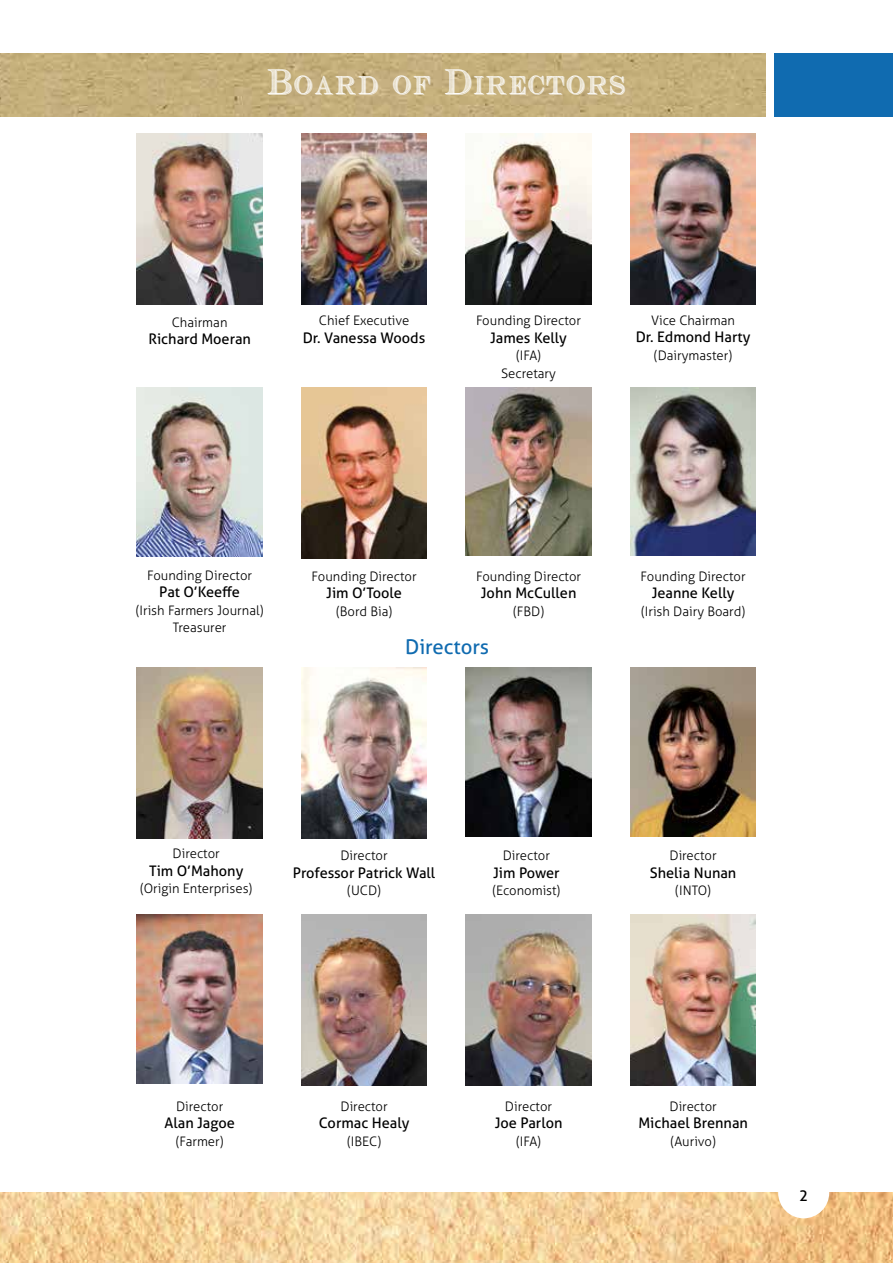
<style>
.page{position:relative;width:893px;height:1263px;background:#fff}
.page>*{position:absolute;margin:0;border:0;box-sizing:border-box;transform-origin:0 0}
.t1{font:25.5px "Cash Currency";letter-spacing:.1em;color:#fff}
.t2{font:20.4px "Aller";color:#106bb0}
.t3{font:15px "Aller";color:#000}
.t4{font:14.55px "Aller";color:#000}
.t5{font:300 13.05px/17.4px "Aller";color:#000;text-align:center}
</style>
<div class="page">
<img style="left:0;top:1193px;width:893px;height:70px">
<img style="left:0;top:53px;width:765px;height:64px">
<div style="left:774px;top:53px;width:119px;height:64px;background:#106bb0"></div>
<img style="left:301px;top:387px;width:126px;height:172px">
<img style="left:301px;top:134px;width:126px;height:170px">
<img style="left:301px;top:667px;width:126px;height:171px">
<img style="left:630px;top:914px;width:126px;height:172px">
<img style="left:466px;top:387px;width:125px;height:169px">
<img style="left:466px;top:134px;width:125px;height:170px">
<img style="left:466px;top:668px;width:125px;height:168px">
<img style="left:630px;top:387px;width:126px;height:169px">
<img style="left:630px;top:134px;width:126px;height:171px">
<img style="left:630px;top:667px;width:126px;height:170px">
<img style="left:137px;top:387px;width:125px;height:169px">
<img style="left:137px;top:914px;width:125px;height:169px">
<img style="left:137px;top:134px;width:125px;height:171px">
<img style="left:137px;top:667px;width:125px;height:171px">
<img style="left:301px;top:914px;width:126px;height:172px">
<img style="left:466px;top:914px;width:125px;height:172px">
<div style="left:778px;top:1167px;width:51px;height:51px;background:#fff;border-radius:50%"></div>
<h1 class="t1" style="left:268px;top:69px;width:359px">Board of Directors</h1>
<p class="t5" style="left:172px;top:313px;width:57px">Chairman</p>
<p class="t4" style="left:148px;top:330px;width:104px">Richard Moeran</p>
<p class="t5" style="left:319px;top:312px;width:92px">Chief Executive</p>
<p class="t4" style="left:303px;top:329px;width:124px">Dr. Vanessa Woods</p>
<p class="t5" style="left:476px;top:312px;width:107px">Founding Director</p>
<p class="t4" style="left:490px;top:329px;width:78px">James Kelly</p>
<p class="t5" style="left:501px;top:347px;width:56px">(IFA)<br>Secretary</p>
<p class="t5" style="left:651px;top:312px;width:85px">Vice Chairman</p>
<p class="t4" style="left:636px;top:328px;width:116px">Dr. Edmond Harty</p>
<p class="t5" style="left:654px;top:347px;width:80px">(Dairymaster)</p>
<p class="t5" style="left:147px;top:566px;width:107px">Founding Director</p>
<p class="t4" style="left:159px;top:583px;width:82px">Pat O’Keeffe</p>
<p class="t5" style="left:136px;top:601px;width:129px">(Irish Farmers Journal)<br>Treasurer</p>
<p class="t5" style="left:312px;top:567px;width:107px">Founding Director</p>
<p class="t4" style="left:326px;top:584px;width:77px">Jim O’Toole</p>
<p class="t5" style="left:336px;top:602px;width:58px">(Bord Bia)</p>
<p class="t5" style="left:476px;top:567px;width:107px">Founding Director</p>
<p class="t4" style="left:481px;top:584px;width:97px">John McCullen</p>
<p class="t5" style="left:513px;top:602px;width:33px">(FBD)</p>
<h2 class="t2" style="left:405px;top:634px;width:86px">Directors</h2>
<p class="t5" style="left:641px;top:567px;width:107px">Founding Director</p>
<p class="t4" style="left:652px;top:584px;width:84px">Jeanne Kelly</p>
<p class="t5" style="left:641px;top:602px;width:106px">(Irish Dairy Board)</p>
<p class="t5" style="left:173px;top:845px;width:49px">Director</p>
<p class="t4" style="left:149px;top:862px;width:96px">Tim O’Mahony</p>
<p class="t5" style="left:140px;top:880px;width:114px">(Origin Enterprises)</p>
<p class="t5" style="left:340px;top:847px;width:49px">Director</p>
<p class="t4" style="left:293px;top:864px;width:144px">Professor Patrick Wall</p>
<p class="t5" style="left:347px;top:882px;width:35px">(UCD)</p>
<p class="t5" style="left:503px;top:847px;width:49px">Director</p>
<p class="t4" style="left:493px;top:864px;width:68px">Jim Power</p>
<p class="t5" style="left:492px;top:882px;width:69px">(Economist)</p>
<p class="t5" style="left:669px;top:847px;width:49px">Director</p>
<p class="t4" style="left:650px;top:864px;width:88px">Shelia Nunan</p>
<p class="t5" style="left:675px;top:882px;width:37px">(INTO)</p>
<p class="t5" style="left:176px;top:1098px;width:49px">Director</p>
<p class="t4" style="left:165px;top:1114px;width:72px">Alan Jagoe</p>
<p class="t5" style="left:176px;top:1132px;width:49px">(Farmer)</p>
<p class="t5" style="left:341px;top:1098px;width:49px">Director</p>
<p class="t4" style="left:319px;top:1114px;width:92px">Cormac Healy</p>
<p class="t5" style="left:347px;top:1132px;width:36px">(IBEC)</p>
<p class="t5" style="left:505px;top:1098px;width:49px">Director</p>
<p class="t4" style="left:495px;top:1114px;width:69px">Joe Parlon</p>
<p class="t5" style="left:516px;top:1132px;width:26px">(IFA)</p>
<p class="t5" style="left:670px;top:1098px;width:49px">Director</p>
<p class="t4" style="left:638px;top:1114px;width:111px">Michael Brennan</p>
<p class="t5" style="left:670px;top:1132px;width:47px">(Aurivo)</p>
<p class="t3" style="left:799px;top:1187px;width:10px">2</p>
</div>
